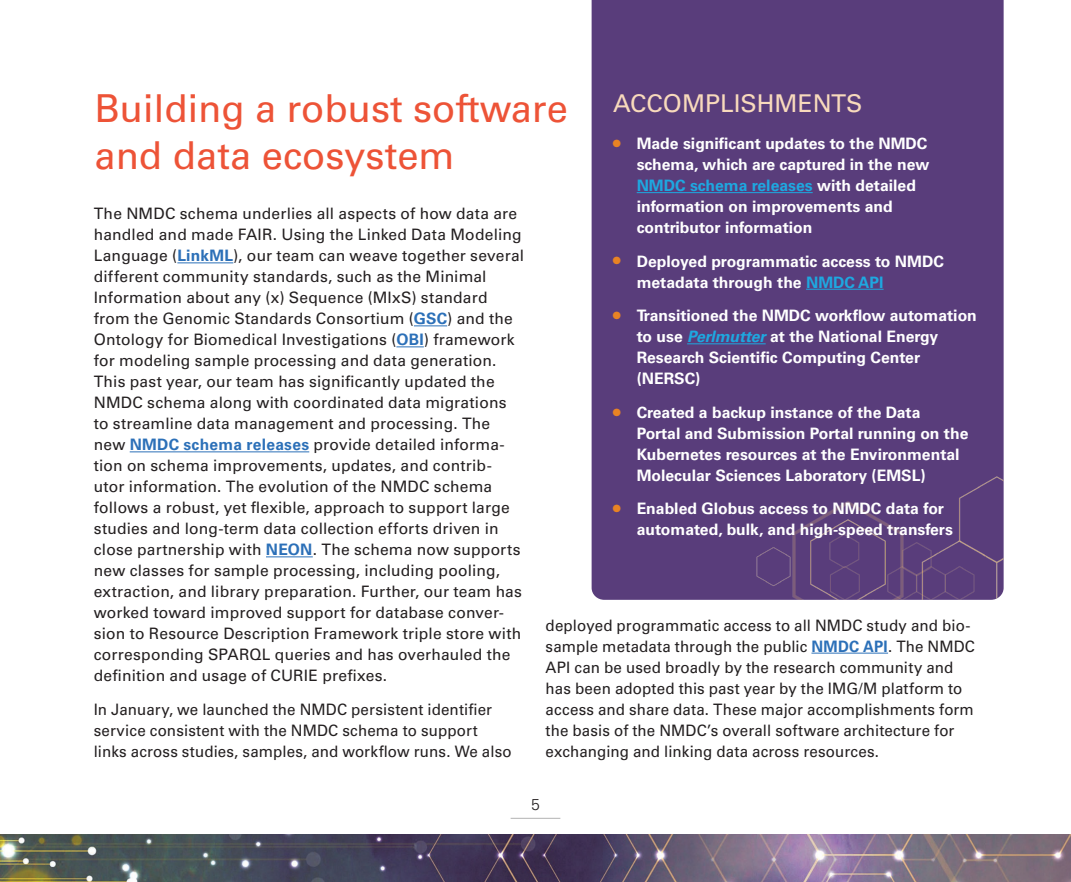
<style>
.page{position:relative;width:1071px;height:882px;background:#fff}
.page>*{position:absolute;margin:0;border:0;box-sizing:border-box;transform-origin:0 0}
.t1{font:38.5px/46.2px "Univers LT Std";color:#ed5337}
.t2{font:24.5px "Univers LT Std";color:#f8dabc}
.t3{font:15.75px/21px "Univers LT Std";letter-spacing:.01em;color:#231f20}
.t4{font:700 15.75px/21px "Univers LT Std";color:#fff}
.t5{font:15.75px/21px "Univers LT Std";letter-spacing:.01em;color:#231f20;scale:.96 1}
.t6{font:300 15.75px "Univers LT Std";color:#231f20}
.s1{font-size:21px;color:#e88324}
.s2{color:#1ea8e0}
.s3{font-style:italic;color:#1ea8e0}
.s4{font-weight:700;color:#2c70b8}
</style>
<div class="page">
<hr style="left:511px;top:818px;width:49px;height:1px;background:#b3b3b3">
<hr style="left:177px;top:262px;width:56px;height:1px;background:#2c70b8">
<hr style="left:414px;top:325px;width:33px;height:1px;background:#2c70b8">
<svg style="left:396px;top:346px;width:28px;height:1px"></svg>
<hr style="left:130px;top:451px;width:179px;height:1px;background:#2c70b8">
<hr style="left:266px;top:556px;width:47px;height:1px;background:#2c70b8">
<hr style="left:811px;top:653px;width:77px;height:1px;background:#2c70b8">
<div style="left:592px;top:0;width:412px;height:74px;background:#593d7b"></div>
<div style="left:592px;top:74px;width:412px;height:526px;background:#593d7b"></div>
<hr style="left:637px;top:192px;width:176px;height:1px;background:#1ea8e0">
<hr style="left:806px;top:289px;width:78px;height:1px;background:#1ea8e0">
<hr style="left:687px;top:343px;width:79px;height:1px;background:#1ea8e0">
<img style="left:0;top:834px;width:1071px;height:48px">
<h1 class="t1" style="left:94px;top:86px;width:475px">Building a robust software and data ecosystem</h1>
<h2 class="t2" style="left:613px;top:89px;width:251px">ACCOMPLISHMENTS</h2>
<p class="t4" style="left:637px;top:133px;width:294px;text-indent:-24px"><span class="s1">•</span> Made significant updates to the NMDC schema, which are captured in the new <span class="s2">NMDC schema releases</span> with detailed information on improvements and contributor information</p>
<p class="t4" style="left:637px;top:251px;width:309px;text-indent:-24px"><span class="s1">•</span> Deployed programmatic access to NMDC metadata through the <span class="s2">NMDC API</span></p>
<p class="t4" style="left:637px;top:305px;width:342px;text-indent:-24px"><span class="s1">•</span> Transitioned the NMDC workflow automation to use <span class="s3">Perlmutter</span> at the National Energy Research Scientific Computing Center (NERSC)</p>
<p class="t4" style="left:637px;top:402px;width:333px;text-indent:-24px"><span class="s1">•</span> Created a backup instance of the Data<br>Portal and Submission Portal running on the Kubernetes resources at the Environmental Molecular Sciences Laboratory (EMSL)</p>
<p class="t4" style="left:637px;top:499px;width:318px;text-indent:-24px"><span class="s1">•</span> Enabled Globus access to NMDC data for automated, bulk, and high-speed transfers</p>
<p class="t3" style="left:94px;top:203px;width:432px">The NMDC schema underlies all aspects of how data are handled and made FAIR. Using the Linked Data Modeling Language (<span class="s4">LinkML</span>), our team can weave together several different community standards, such as the Minimal Information about any (x) Sequence (MIxS) standard from the Genomic Standards Consortium (<span class="s4">GSC</span>) and the Ontology for Biomedical Investigations (<span class="s4">OBI</span>) framework for modeling sample processing and data generation.<br>This past year, our team has significantly updated the NMDC schema along with coordinated data migrations to streamline data management and processing. The new <span class="s4">NMDC schema releases</span> provide detailed informa&shy;tion on schema improvements, updates, and contrib&shy;utor information. The evolution of the NMDC schema follows a robust, yet flexible, approach to support large studies and long-term data collection efforts driven in close partnership with <span class="s4">NEON</span>. The schema now supports new classes for sample processing, including pooling, extraction, and library preparation. Further, our team has worked toward improved support for database conver&shy;sion to Resource Description Framework triple store with corresponding SPARQL queries and has overhauled the definition and usage of CURIE prefixes.</p>
<p class="t5" style="left:94px;top:699px;width:437px">In January, we launched the NMDC persistent identifier service consistent with the NMDC schema to support links across studies, samples, and workflow runs. We also</p>
<p class="t5" style="left:546px;top:615px;width:449px">deployed programmatic access to all NMDC study and bio&shy;sample metadata through the public <span class="s4">NMDC API</span>. The NMDC API can be used broadly by the research community and has been adopted this past year by the IMG/M platform to access and share data. These major accomplishments form the basis of the NMDC’s overall software architecture for exchanging and linking data across resources.</p>
<p class="t6" style="left:531px;top:795px;width:10px">5</p>
</div>
